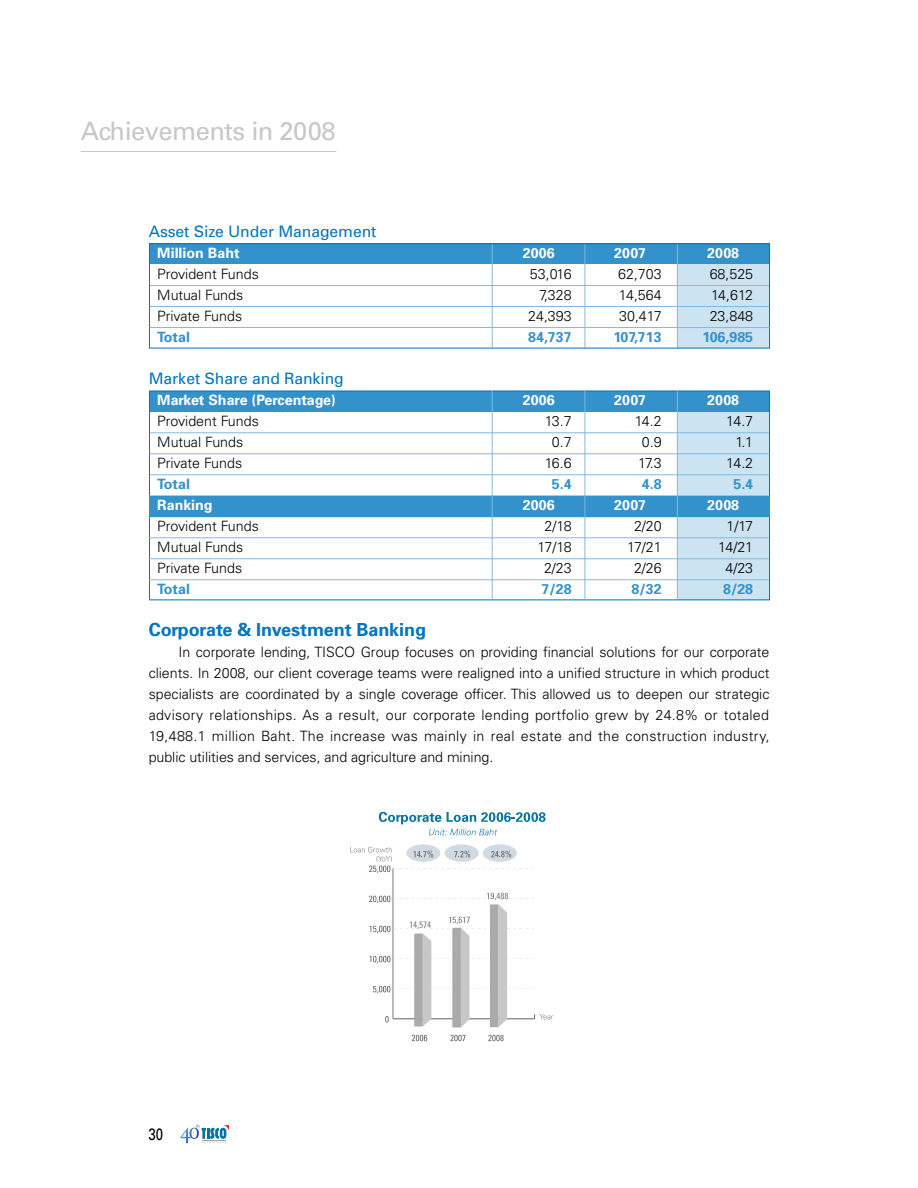
<style>
.page{position:relative;width:918px;height:1188px;background:#fff}
.page>*{position:absolute;margin:0;border:0;box-sizing:border-box;transform-origin:0 0}
.t1{font:25.5px "Univers";letter-spacing:-.02em;color:#c6c7c6}
.t2{font:700 18px "Univers";letter-spacing:-.005em;color:#0075bf}
.t3{font:16.5px "Univers";color:#000;scale:.8 1}
.t4{font:15.75px "Univers";letter-spacing:-.005em;color:#0075bf}
.t5{font:300 14.25px/21px "Univers";color:#000;text-align:justify}
.t6{font:700 14.25px "Univers";color:#fff}
.t7{font:700 14.25px "Univers";color:#3391cc}
</style>
<div class="page">
<svg style="left:180px;top:1124px;width:49px;height:20px"></svg>
<div style="left:677px;top:411px;width:93px;height:189px;background:#cce3f2"></div>
<div style="left:149px;top:391px;width:621px;height:21px;background:#3391cc"></div>
<hr style="left:150px;top:433px;width:620px;height:1px;background:#80badf">
<div style="left:149px;top:391px;width:621px;height:209px;border:1px solid #0075bf"></div>
<hr style="left:150px;top:454px;width:620px;height:1px;background:#80badf">
<hr style="left:150px;top:475px;width:620px;height:1px;background:#80badf">
<div style="left:677px;top:264px;width:93px;height:84px;background:#cce3f2"></div>
<div style="left:149px;top:243px;width:621px;height:21px;background:#3391cc"></div>
<hr style="left:585px;top:243px;width:1px;height:105px;background:#80badf">
<hr style="left:492px;top:243px;width:1px;height:105px;background:#80badf">
<hr style="left:677px;top:243px;width:1px;height:105px;background:#80badf">
<hr style="left:150px;top:285px;width:620px;height:1px;background:#80badf">
<div style="left:149px;top:243px;width:621px;height:105px;border:1px solid #0075bf"></div>
<hr style="left:150px;top:306px;width:620px;height:1px;background:#80badf">
<hr style="left:150px;top:327px;width:620px;height:1px;background:#80badf">
<hr style="left:149px;top:517px;width:620px;height:1px;background:#80badf">
<hr style="left:149px;top:538px;width:620px;height:1px;background:#80badf">
<hr style="left:149px;top:559px;width:620px;height:1px;background:#80badf">
<hr style="left:149px;top:580px;width:620px;height:1px;background:#80badf">
<div style="left:149px;top:496px;width:621px;height:21px;background:#3391cc"></div>
<hr style="left:585px;top:391px;width:1px;height:208px;background:#80badf">
<hr style="left:492px;top:391px;width:1px;height:209px;background:#80badf">
<hr style="left:677px;top:391px;width:1px;height:209px;background:#80badf">
<svg style="left:412px;top:1035px;width:15px;height:6px"></svg>
<svg style="left:450px;top:1035px;width:15px;height:6px"></svg>
<svg style="left:488px;top:1035px;width:16px;height:6px"></svg>
<svg style="left:379px;top:812px;width:167px;height:24px"></svg>
<svg style="left:406px;top:844px;width:34px;height:18px"></svg>
<svg style="left:445px;top:844px;width:34px;height:18px"></svg>
<svg style="left:483px;top:844px;width:34px;height:18px"></svg>
<hr style="left:393px;top:868px;width:1px;height:151px;background:#7a7a79">
<svg style="left:369px;top:893px;width:184px;height:135px"></svg>
<svg style="left:350px;top:847px;width:184px;height:26px"></svg>
<hr style="left:81px;top:151px;width:255px;height:1px;background:#c6c7c6">
<h1 class="t1" style="left:81px;top:115px;width:255px">Achievements in 2008</h1>
<p class="t4" style="left:149px;top:222px;width:229px">Asset Size Under Management</p>
<p class="t6" style="left:157px;top:244px;width:84px">Million Baht</p>
<p class="t6" style="left:523px;top:244px;width:33px">2006</p>
<p class="t6" style="left:614px;top:244px;width:33px">2007</p>
<p class="t6" style="left:707px;top:244px;width:33px">2008</p>
<p class="t5" style="left:157px;top:263px;width:103px">Provident Funds</p>
<p class="t5" style="left:530px;top:263px;width:43px">53,016</p>
<p class="t5" style="left:618px;top:263px;width:45px">62,703</p>
<p class="t5" style="left:710px;top:263px;width:45px">68,525</p>
<p class="t5" style="left:157px;top:284px;width:87px">Mutual Funds</p>
<p class="t5" style="left:539px;top:284px;width:34px">7,328</p>
<p class="t5" style="left:619px;top:284px;width:44px">14,564</p>
<p class="t5" style="left:711px;top:284px;width:44px">14,612</p>
<p class="t5" style="left:157px;top:305px;width:86px">Private Funds</p>
<p class="t5" style="left:528px;top:305px;width:45px">24,393</p>
<p class="t5" style="left:619px;top:305px;width:44px">30,417</p>
<p class="t5" style="left:710px;top:305px;width:45px">23,848</p>
<p class="t7" style="left:157px;top:328px;width:34px">Total</p>
<p class="t7" style="left:528px;top:328px;width:45px">84,737</p>
<p class="t7" style="left:614px;top:328px;width:50px">107,713</p>
<p class="t7" style="left:703px;top:328px;width:52px">106,985</p>
<p class="t4" style="left:149px;top:369px;width:197px">Market Share and Ranking</p>
<p class="t6" style="left:157px;top:391px;width:180px">Market Share (Percentage)</p>
<p class="t6" style="left:523px;top:391px;width:33px">2006</p>
<p class="t6" style="left:614px;top:391px;width:33px">2007</p>
<p class="t6" style="left:707px;top:391px;width:33px">2008</p>
<p class="t5" style="left:157px;top:410px;width:103px">Provident Funds</p>
<p class="t5" style="left:545px;top:410px;width:29px">13.7</p>
<p class="t5" style="left:635px;top:410px;width:29px">14.2</p>
<p class="t5" style="left:726px;top:410px;width:29px">14.7</p>
<p class="t5" style="left:157px;top:431px;width:87px">Mutual Funds</p>
<p class="t5" style="left:552px;top:431px;width:21px">0.7</p>
<p class="t5" style="left:642px;top:431px;width:21px">0.9</p>
<p class="t5" style="left:735px;top:431px;width:19px">1.1</p>
<p class="t5" style="left:157px;top:452px;width:86px">Private Funds</p>
<p class="t5" style="left:545px;top:452px;width:29px">16.6</p>
<p class="t5" style="left:638px;top:452px;width:25px">17.3</p>
<p class="t5" style="left:726px;top:452px;width:29px">14.2</p>
<p class="t7" style="left:157px;top:475px;width:34px">Total</p>
<p class="t7" style="left:552px;top:475px;width:21px">5.4</p>
<p class="t7" style="left:642px;top:475px;width:21px">4.8</p>
<p class="t7" style="left:733px;top:475px;width:21px">5.4</p>
<p class="t6" style="left:157px;top:496px;width:57px">Ranking</p>
<p class="t6" style="left:523px;top:496px;width:33px">2006</p>
<p class="t6" style="left:614px;top:496px;width:33px">2007</p>
<p class="t6" style="left:707px;top:496px;width:33px">2008</p>
<p class="t5" style="left:157px;top:515px;width:103px">Provident Funds</p>
<p class="t5" style="left:545px;top:515px;width:29px">2/18</p>
<p class="t5" style="left:634px;top:515px;width:29px">2/20</p>
<p class="t5" style="left:727px;top:515px;width:28px">1/17</p>
<p class="t5" style="left:157px;top:536px;width:87px">Mutual Funds</p>
<p class="t5" style="left:538px;top:536px;width:36px">17/18</p>
<p class="t5" style="left:627px;top:536px;width:36px">17/21</p>
<p class="t5" style="left:718px;top:536px;width:36px">14/21</p>
<p class="t5" style="left:157px;top:557px;width:86px">Private Funds</p>
<p class="t5" style="left:544px;top:557px;width:29px">2/23</p>
<p class="t5" style="left:634px;top:557px;width:29px">2/26</p>
<p class="t5" style="left:726px;top:557px;width:29px">4/23</p>
<p class="t7" style="left:157px;top:580px;width:34px">Total</p>
<p class="t7" style="left:542px;top:580px;width:32px">7/28</p>
<p class="t7" style="left:632px;top:580px;width:32px">8/32</p>
<p class="t7" style="left:723px;top:580px;width:32px">8/28</p>
<p class="t2" style="left:149px;top:618px;width:279px">Corporate &amp; Investment Banking</p>
<p class="t5" style="left:149px;top:641px;width:623px;text-indent:30px">In corporate lending, TISCO Group focuses on providing financial solutions for our corporate clients. In 2008, our client coverage teams were realigned into a unified structure in which product specialists are coordinated by a single coverage officer. This allowed us to deepen our strategic advisory relationships. As a result, our corporate lending portfolio grew by 24.8% or totaled 19,488.1 million Baht. The increase was mainly in real estate and the construction industry, public utilities and services, and agriculture and mining.</p>
<p class="t3" style="left:149px;top:1124px;width:20px">30</p>
</div>
